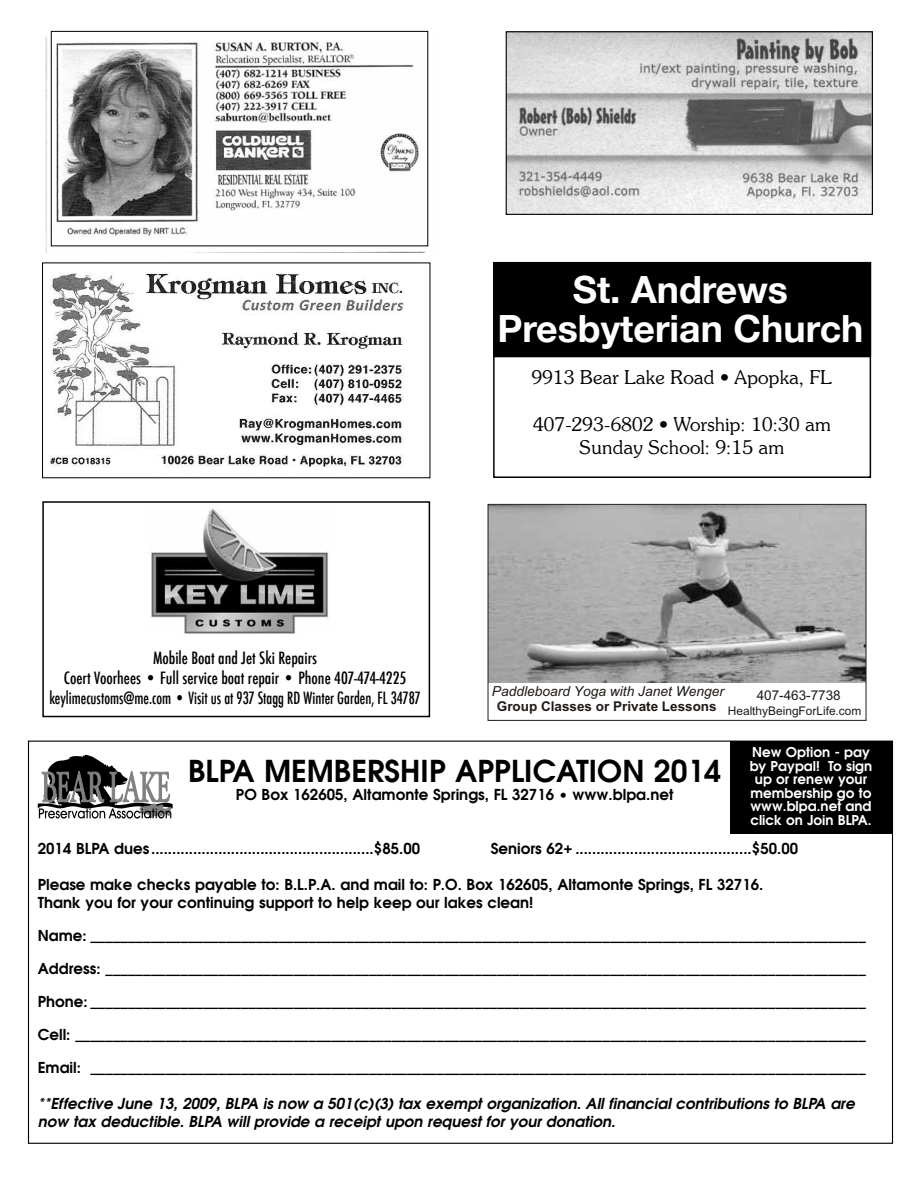
<style>
.page{position:relative;width:918px;height:1188px;background:#fff}
.page>*{position:absolute;margin:0;border:0;box-sizing:border-box;transform-origin:0 0}
.t1{font:700 37.5px/39px "Helvetica Neue";color:#fff;text-align:center}
.t2{font:700 30px "Avian";color:#000}
.t3{font:19.5px/23.4px "Soutane";color:#000;text-align:center}
.t4{font:500 condensed 16.5px/19.8px "Futura";color:#000;text-align:center}
.t5{font:700 15px/18px "Avian";color:#000}
.t6{font:italic 700 15px/18px "Avian";color:#000}
.t7{font:italic 13.8px "Arial";color:#1f1a17}
.t8{font:700 13.5px/13.5px "Avian";color:#fff;text-align:center}
.t9{font:700 13.5px "Arial";color:#1f1a17}
.t10{font:13.5px "Arial";color:#1f1a17}
.t11{font:11.85px "Arial";color:#1f1a17}
.s1{font-weight:400}
</style>
<div class="page">
<div style="left:42px;top:501px;width:388px;height:216px;border:2px solid #000"></div>
<div style="left:730px;top:741px;width:162px;height:93px;background:#000"></div>
<img style="left:46px;top:37px;width:383px;height:215px">
<div style="left:493px;top:262px;width:378px;height:216px;border:2px solid #000"></div>
<div style="left:494px;top:263px;width:376px;height:94px;background:#000"></div>
<div style="left:493px;top:262px;width:378px;height:95px;border:2px solid #000"></div>
<div style="left:51px;top:31px;width:377px;height:215px;border:1px solid #000"></div>
<img style="left:508px;top:33px;width:363px;height:180px">
<div style="left:506px;top:31px;width:367px;height:184px;border:1px solid #000"></div>
<img style="left:50px;top:273px;width:354px;height:194px">
<svg style="left:38px;top:755px;width:135px;height:64px"></svg>
<img style="left:151px;top:508px;width:178px;height:126px">
<img style="left:490px;top:506px;width:374px;height:177px">
<div style="left:488px;top:504px;width:378px;height:217px;border:1px solid #1f1a17"></div>
<h1 class="t1" style="left:497px;top:269px;width:368px">St. Andrews<br>Presbyterian Church</h1>
<h3 class="t3" style="left:532px;top:367px;width:302px">9913 Bear Lake Road • Apopka, FL</h3>
<h3 class="t3" style="left:533px;top:414px;width:300px">407-293-6802 • Worship: 10:30 am<br>Sunday School: 9:15 am</h3>
<p class="t4" style="left:49px;top:649px;width:373px">Mobile Boat and Jet Ski Repairs<br>Coert Voorhees • Full service boat repair • Phone 407-474-4225 keylimecustoms@me.com • Visit us at 937 Stagg RD Winter Garden, FL 34787</p>
<p class="t7" style="left:492px;top:682px;width:234px">Paddleboard Yoga with Janet Wenger</p>
<p class="t10" style="left:757px;top:687px;width:86px">407-463-7738</p>
<p class="t9" style="left:497px;top:698px;width:221px">Group Classes or Private Lessons</p>
<p class="t11" style="left:728px;top:703px;width:135px">HealthyBeingForLife.com</p>
<p class="t8" style="left:750px;top:746px;width:124px">New Option - pay by Paypal! To sign up or renew your membership go to www.blpa.net and click on Join BLPA.</p>
<h2 class="t2" style="left:188px;top:755px;width:535px">BLPA MEMBERSHIP APPLICATION 2014</h2>
<p class="t5" style="left:236px;top:787px;width:439px">PO Box 162605, Altamonte Springs, FL 32716 • www.blpa.net</p>
<p class="t5" style="left:38px;top:841px;width:384px">2014 BLPA dues .....................................................$85.00</p>
<p class="t5" style="left:491px;top:841px;width:309px">Seniors 62+ ..........................................$50.00</p>
<p class="t5" style="left:38px;top:877px;width:727px">Please make checks payable to: B.L.P.A. and mail to: P.O. Box 162605, Altamonte Springs, FL 32716.<br>Thank you for your continuing support to help keep our lakes clean!</p>
<p class="t5" style="left:38px;top:928px;width:830px">Name: _______________________________________________________________________________________________________</p>
<p class="t5" style="left:38px;top:961px;width:830px">Address: _____________________________________________________________________________________________________</p>
<p class="t5" style="left:38px;top:986px;width:830px;line-height:33px">Phone: _______________________________________________________________________________________________________<br>Cell: _________________________________________________________________________________________________________</p>
<p class="t5" style="left:38px;top:1060px;width:830px">Email: _______________________________________________________________________________________________________</p>
<p class="t6" style="left:38px;top:1096px;width:818px"><span class="s1">**</span>Effective June 13, 2009, BLPA is now a 501(c)(3) tax exempt organization. All financial contributions to BLPA are now tax deductible. BLPA will provide a receipt upon request for your donation.</p>
</div>
